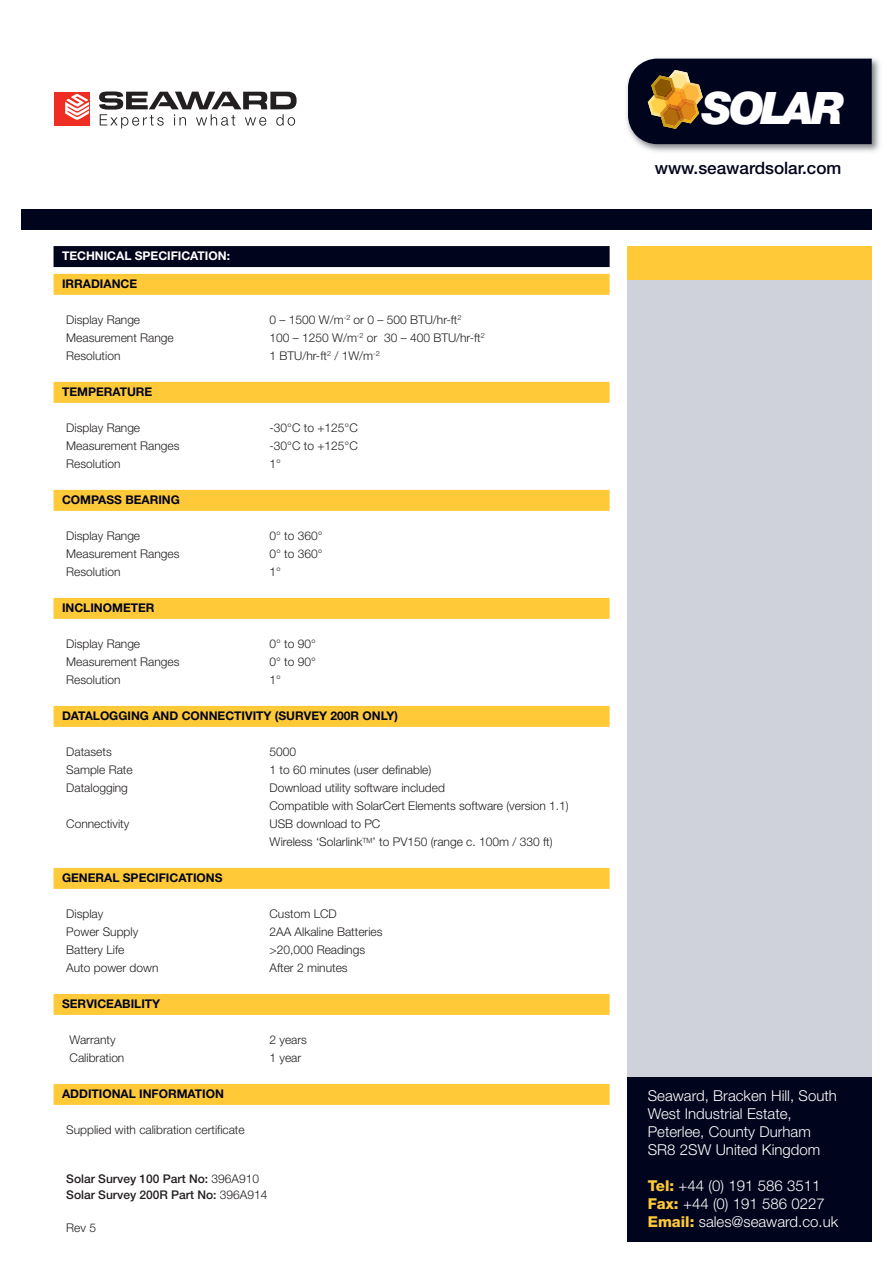
<style>
.page{position:relative;width:893px;height:1263px;background:#fff}
.page>*{position:absolute;margin:0;border:0;box-sizing:border-box;transform-origin:0 0}
.t1{font:italic 900 44.85px "Helvetica Neue";letter-spacing:-.08em;color:#fff}
.t2{font:500 17.1px "Helvetica Neue";color:#00041c}
.t3{font:300 15px/18px "Helvetica Neue";color:#fff}
.t4{font:300 12px/18px "Helvetica Neue";color:#231f20}
.t5{font:700 12px "Helvetica Neue";color:#00041c}
.t6{font:500 12px/16.5px "Helvetica Neue";color:#231f20}
.t7{font:700 12px "Helvetica Neue";color:#fff}
.s1{font-weight:300}
.s2{font-weight:800;color:#ffc938}
</style>
<div class="page">
<div style="left:54px;top:246px;width:556px;height:21px;background:#00041c"></div>
<div style="left:54px;top:274px;width:556px;height:21px;background:#ffc938"></div>
<div style="left:54px;top:382px;width:556px;height:21px;background:#ffc938"></div>
<div style="left:54px;top:490px;width:556px;height:21px;background:#ffc938"></div>
<div style="left:54px;top:598px;width:556px;height:21px;background:#ffc938"></div>
<div style="left:54px;top:706px;width:556px;height:21px;background:#ffc938"></div>
<div style="left:54px;top:868px;width:556px;height:21px;background:#ffc938"></div>
<div style="left:54px;top:994px;width:556px;height:21px;background:#ffc938"></div>
<div style="left:54px;top:1084px;width:556px;height:21px;background:#ffc938"></div>
<div style="left:21px;top:209px;width:851px;height:20px;background:#00041c"></div>
<img style="left:626px;top:58px;width:254px;height:94px">
<svg style="left:628px;top:59px;width:244px;height:85px;background:#1b1822"></svg>
<div style="left:54px;top:92px;width:35px;height:33px;background:#ee2e22"></div>
<svg style="left:65px;top:94px;width:24px;height:26px"></svg>
<svg style="left:99px;top:91px;width:198px;height:37px"></svg>
<div style="left:627px;top:246px;width:245px;height:915px;background:#d0d2db"></div>
<div style="left:627px;top:1077px;width:245px;height:164px;background:#00041c"></div>
<div style="left:627px;top:246px;width:245px;height:33px;background:#ffc938"></div>
<p class="t7" style="left:62px;top:252px;width:169px">TECHNICAL SPECIFICATION:</p>
<p class="t5" style="left:62px;top:279px;width:77px">IRRADIANCE</p>
<p class="t4" style="left:66px;top:312px;width:75px">Display Range</p>
<p class="t4" style="left:270px;top:312px;width:193px">0 – 1500 W/m<sup>-2</sup> or 0 – 500 BTU/hr-ft<sup>2</sup></p>
<p class="t4" style="left:66px;top:330px;width:109px">Measurement Range</p>
<p class="t4" style="left:270px;top:330px;width:217px">100 – 1250 W/m<sup>-2</sup> or 30 – 400 BTU/hr-ft<sup>2</sup></p>
<p class="t4" style="left:66px;top:348px;width:56px">Resolution</p>
<p class="t4" style="left:270px;top:348px;width:112px">1 BTU/hr-ft<sup>2</sup> / 1W/m<sup>-2</sup></p>
<p class="t5" style="left:62px;top:387px;width:92px">TEMPERATURE</p>
<p class="t4" style="left:66px;top:420px;width:75px">Display Range</p>
<p class="t4" style="left:270px;top:420px;width:90px">-30°C to +125°C</p>
<p class="t4" style="left:66px;top:438px;width:115px">Measurement Ranges</p>
<p class="t4" style="left:270px;top:438px;width:90px">-30°C to +125°C</p>
<p class="t4" style="left:66px;top:456px;width:56px">Resolution</p>
<p class="t4" style="left:270px;top:456px;width:13px">1°</p>
<p class="t5" style="left:62px;top:495px;width:119px">COMPASS BEARING</p>
<p class="t4" style="left:66px;top:528px;width:75px">Display Range</p>
<p class="t4" style="left:270px;top:528px;width:55px">0° to 360°</p>
<p class="t4" style="left:66px;top:546px;width:115px">Measurement Ranges</p>
<p class="t4" style="left:270px;top:546px;width:55px">0° to 360°</p>
<p class="t4" style="left:66px;top:564px;width:56px">Resolution</p>
<p class="t4" style="left:270px;top:564px;width:13px">1°</p>
<p class="t5" style="left:62px;top:603px;width:94px">INCLINOMETER</p>
<p class="t4" style="left:66px;top:636px;width:75px">Display Range</p>
<p class="t4" style="left:270px;top:636px;width:48px">0° to 90°</p>
<p class="t4" style="left:66px;top:654px;width:115px">Measurement Ranges</p>
<p class="t4" style="left:270px;top:654px;width:48px">0° to 90°</p>
<p class="t4" style="left:66px;top:672px;width:56px">Resolution</p>
<p class="t4" style="left:270px;top:672px;width:13px">1°</p>
<p class="t5" style="left:62px;top:711px;width:337px">DATALOGGING AND CONNECTIVITY (SURVEY 200R ONLY)</p>
<p class="t4" style="left:66px;top:744px;width:47px">Datasets</p>
<p class="t4" style="left:270px;top:744px;width:28px">5000</p>
<p class="t4" style="left:66px;top:762px;width:68px">Sample Rate</p>
<p class="t4" style="left:270px;top:762px;width:163px">1 to 60 minutes (user definable)</p>
<p class="t4" style="left:66px;top:780px;width:63px">Datalogging</p>
<p class="t4" style="left:270px;top:780px;width:301px">Download utility software included<br>Compatible with SolarCert Elements software (version 1.1)</p>
<p class="t4" style="left:66px;top:816px;width:65px">Connectivity</p>
<p class="t4" style="left:270px;top:816px;width:285px">USB download to PC<br>Wireless ‘Solarlink<sup>TM</sup>’ to PV150 (range c. 100m / 330 ft)</p>
<p class="t5" style="left:62px;top:873px;width:162px">GENERAL SPECIFICATIONS</p>
<p class="t4" style="left:66px;top:906px;width:39px">Display</p>
<p class="t4" style="left:270px;top:906px;width:69px">Custom LCD</p>
<p class="t4" style="left:66px;top:924px;width:73px">Power Supply</p>
<p class="t4" style="left:270px;top:924px;width:115px">2AA Alkaline Batteries</p>
<p class="t4" style="left:66px;top:942px;width:60px">Battery Life</p>
<p class="t4" style="left:270px;top:942px;width:97px">&gt;20,000 Readings</p>
<p class="t4" style="left:66px;top:960px;width:94px">Auto power down</p>
<p class="t4" style="left:270px;top:960px;width:80px">After 2 minutes</p>
<p class="t5" style="left:62px;top:999px;width:100px">SERVICEABILITY</p>
<p class="t4" style="left:70px;top:1032px;width:47px">Warranty</p>
<p class="t4" style="left:270px;top:1032px;width:39px">2 years</p>
<p class="t4" style="left:70px;top:1050px;width:56px">Calibration</p>
<p class="t4" style="left:270px;top:1050px;width:33px">1 year</p>
<p class="t5" style="left:62px;top:1089px;width:163px">ADDITIONAL INFORMATION</p>
<p class="t4" style="left:66px;top:1122px;width:180px">Supplied with calibration certificate</p>
<p class="t6" style="left:66px;top:1171px;width:203px">Solar Survey 100 Part No: <span class="s1">396A910<br></span>Solar Survey 200R Part No: <span class="s1">396A914</span></p>
<p class="t4" style="left:66px;top:1220px;width:31px">Rev 5</p>
<h1 class="t1" style="left:702px;top:92px;width:144px">SOLAR</h1>
<h2 class="t2" style="left:655px;top:162px;width:188px">www.seawardsolar.com</h2>
<p class="t3" style="left:648px;top:1088px;width:191px">Seaward, Bracken Hill, South<br>West Industrial Estate,<br>Peterlee, County Durham<br>SR8 2SW United Kingdom</p>
<p class="t3" style="left:648px;top:1178px;width:192px"><span class="s2">Tel:</span> +44 (0) 191 586 3511<br><span class="s2">Fax:</span> +44 (0) 191 586 0227<br><span class="s2">Email:</span> sales@seaward.co.uk</p>
</div>
